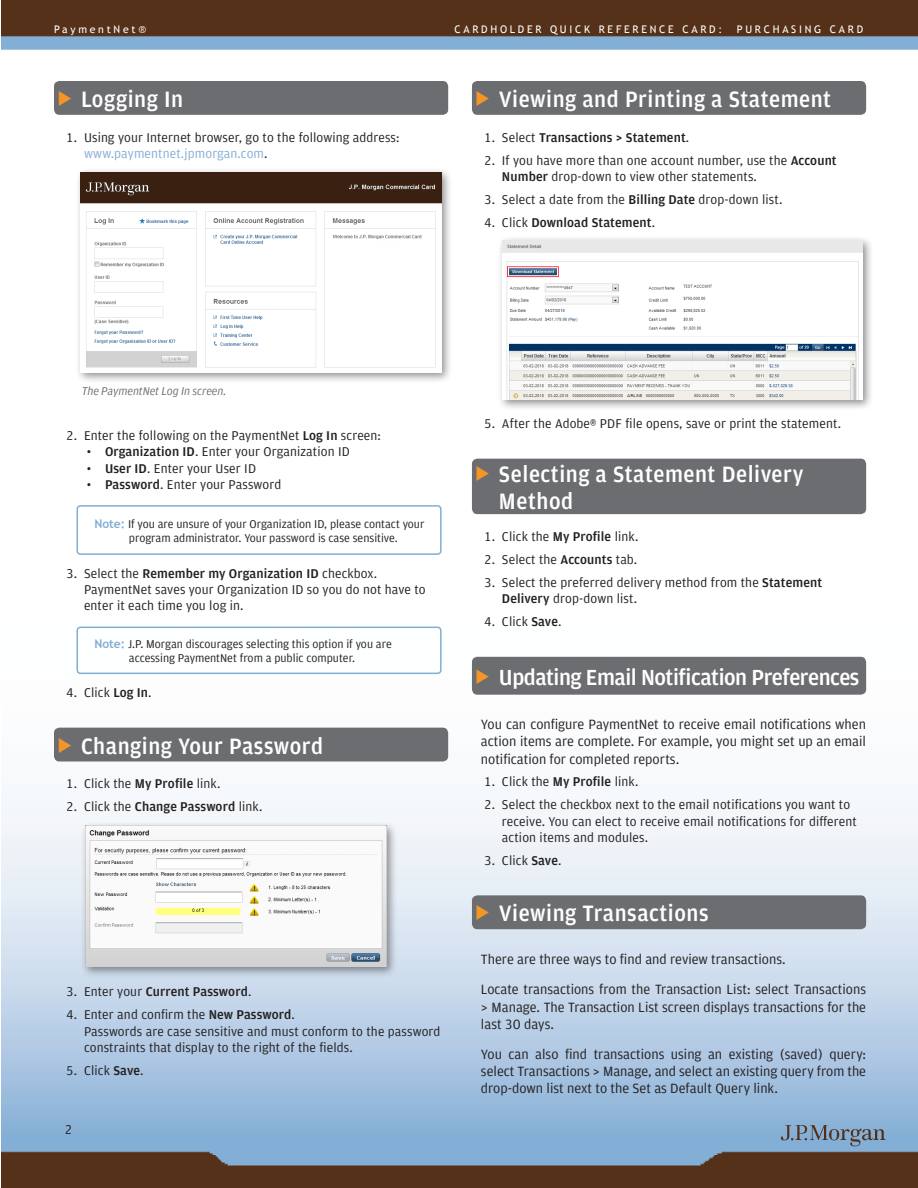
<style>
.page{position:relative;width:918px;height:1188px;background:#fff}
.page>*{position:absolute;margin:0;border:0;box-sizing:border-box;transform-origin:0 0}
.t1{font:700 23.7px/27px "Amplitude TF";letter-spacing:.025em;color:#fff;scale:.95 1}
.t2{font:700 23.1px "Amplitude TF";letter-spacing:-.02em;color:#fff}
.Topic_Body_Text{font:14.25px/17.1px "Amplitude TF";color:#231f20;text-align:justify}
.Numbered_List_Steps{font:13.5px/16.2px "Amplitude TF";letter-spacing:.01em;color:#231f20}
.Numbered_List_Step_1{font:13.5px/16.2px "Amplitude TF";letter-spacing:.01em;color:#231f20}
.Steps_Bullets__Level{font:13.5px "Amplitude TF";letter-spacing:.01em;color:#231f20}
.Numbered_List_Steps-2{font:700 13.5px "Amplitude TF";letter-spacing:.01em;color:#231f20}
.Numbered_List_Step_1-2{font:700 13.5px "Amplitude TF";letter-spacing:.01em;color:#231f20}
.t3{font:12px/14.4px "Amplitude TF";color:#231f20}
.t4{font:italic 12px "Amplitude TF";color:#6c6d70}
.Right_Top_Page_Heade{font:10.5px "Trebuchet MS";letter-spacing:.26em;color:#fff}
.Left_Top_Page_Header{font:10.5px "Trebuchet MS";letter-spacing:.26em;color:#fff}
.s1{color:#83aed3}
.s2{font-weight:400}
.s3{font-weight:700}
.s4{font-family:"Trebuchet MS";font-weight:700;color:#83aed3}
</style>
<div class="page">
<img style="left:1px;top:0;width:917px;height:1188px">
<svg style="left:781px;top:1125px;width:104px;height:21px;background:#7a94ad"></svg>
<div style="left:54px;top:81px;width:394px;height:34px;background:#6c6d70;border-radius:5px"></div>
<div style="left:76px;top:505px;width:366px;height:50px;border:2px solid #83aed3;border-radius:3px"></div>
<div style="left:76px;top:627px;width:366px;height:47px;border:2px solid #83aed3;border-radius:3px"></div>
<div style="left:54px;top:728px;width:394px;height:33px;background:#6c6d70;border-radius:5px"></div>
<div style="left:75px;top:167px;width:378px;height:216px;background:#231f20;opacity:.5"></div>
<img style="left:80px;top:173px;width:362px;height:199px">
<div style="left:80px;top:821px;width:318px;height:157px;background:#231f20;opacity:.5"></div>
<img style="left:85px;top:826px;width:302px;height:141px">
<div style="left:472px;top:81px;width:394px;height:34px;background:#6c6d70;border-radius:5px"></div>
<div style="left:472px;top:459px;width:394px;height:55px;background:#6c6d70;border-radius:5px"></div>
<div style="left:472px;top:657px;width:394px;height:38px;background:#6c6d70;border-radius:5px"></div>
<div style="left:472px;top:895px;width:394px;height:34px;background:#6c6d70;border-radius:5px"></div>
<div style="left:498px;top:235px;width:376px;height:176px;background:#231f20;opacity:.5"></div>
<img style="left:503px;top:240px;width:360px;height:160px">
<p class="Left_Top_Page_Header" style="left:54px;top:23px;width:93px">PaymentNet®</p>
<p class="t1" style="left:81px;top:86px;width:109px">Logging In</p>
<p class="Numbered_List_Step_1" style="left:84px;top:129px;width:317px;text-indent:-18px">1. Using your Internet browser, go to the following address: <span class="s1">www.paymentnet.jpmorgan.com</span>.</p>
<p class="Right_Top_Page_Heade" style="left:454px;top:23px;width:269px">CARDHOLDER QUICK REFERENCE CARD:</p>
<p class="Right_Top_Page_Heade" style="left:737px;top:23px;width:128px">PURCHASING CARD</p>
<p class="t1" style="left:499px;top:86px;width:351px">Viewing and Printing a Statement</p>
<p class="Numbered_List_Step_1-2" style="left:484px;top:130px;width:207px"><span class="s2">1. Select</span> Transactions &gt; Statement<span class="s2">.</span></p>
<p class="Numbered_List_Steps" style="left:502px;top:152px;width:336px;text-indent:-18px">2. If you have more than one account number, use the <span class="s3">Account<br>Number</span> drop-down to view other statements.</p>
<p class="Numbered_List_Steps" style="left:484px;top:191px;width:300px">3. Select a date from the <span class="s3">Billing Date</span> drop-down list.</p>
<p class="Numbered_List_Steps-2" style="left:484px;top:215px;width:172px"><span class="s2">4. Click</span> Download Statement<span class="s2">.</span></p>
<p class="t4" style="left:82px;top:384px;width:146px">The PaymentNet Log In screen.</p>
<p class="Numbered_List_Steps" style="left:66px;top:428px;width:316px">2. Enter the following on the PaymentNet <span class="s3">Log In</span> screen:</p>
<p class="Steps_Bullets__Level" style="left:87px;top:444px;width:264px">• <span class="s3">Organization ID</span>. Enter your Organization ID</p>
<p class="Steps_Bullets__Level" style="left:87px;top:461px;width:171px">• <span class="s3">User ID</span>. Enter your User ID</p>
<p class="Steps_Bullets__Level" style="left:87px;top:477px;width:196px">• <span class="s3">Password</span>. Enter your Password</p>
<p class="t3" style="left:129px;top:517px;width:297px;text-indent:-35px"><span class="s4">Note:</span> If you are unsure of your Organization ID, please contact your program administrator. Your password is case sensitive.</p>
<p class="Numbered_List_Steps" style="left:84px;top:565px;width:343px;text-indent:-18px">3. Select the <span class="s3">Remember my Organization ID</span> checkbox.<br>PaymentNet saves your Organization ID so you do not have to enter it each time you log in.</p>
<p class="t3" style="left:94px;top:637px;width:299px;text-align:center"><span class="s4">Note:</span> J.P. Morgan discourages selecting this option if you are accessing PaymentNet from a public computer.</p>
<p class="Numbered_List_Steps" style="left:66px;top:685px;width:87px">4. Click <span class="s3">Log In</span>.</p>
<p class="t1" style="left:81px;top:732px;width:256px">Changing Your Password</p>
<p class="Numbered_List_Step_1" style="left:66px;top:776px;width:156px">1. Click the <span class="s3">My Profile</span> link.</p>
<p class="Numbered_List_Steps" style="left:66px;top:799px;width:198px">2. Click the <span class="s3">Change Password</span> link.</p>
<p class="Numbered_List_Steps-2" style="left:66px;top:984px;width:187px"><span class="s2">3. Enter your</span> Current Password<span class="s2">.</span></p>
<p class="Numbered_List_Steps" style="left:84px;top:1007px;width:358px;text-indent:-18px">4. Enter and confirm the <span class="s3">New Password</span>.<br>Passwords are case sensitive and must conform to the password constraints that display to the right of the fields.</p>
<p class="Numbered_List_Steps" style="left:66px;top:1062px;width:79px">5. Click <span class="s3">Save</span>.</p>
<p class="Numbered_List_Steps" style="left:65px;top:1122px;width:9px">2</p>
<p class="Numbered_List_Steps" style="left:484px;top:416px;width:358px">5. After the Adobe® PDF file opens, save or print the statement.</p>
<p class="t1" style="left:499px;top:461px;width:322px">Selecting a Statement Delivery<br>Method</p>
<p class="Numbered_List_Step_1" style="left:484px;top:529px;width:156px">1. Click the <span class="s3">My Profile</span> link.</p>
<p class="Numbered_List_Steps" style="left:484px;top:552px;width:155px">2. Select the <span class="s3">Accounts</span> tab.</p>
<p class="Numbered_List_Steps" style="left:502px;top:575px;width:322px;text-indent:-18px">3. Select the preferred delivery method from the <span class="s3">Statement<br>Delivery</span> drop-down list.</p>
<p class="Numbered_List_Steps" style="left:484px;top:614px;width:79px">4. Click <span class="s3">Save</span>.</p>
<p class="t2" style="left:499px;top:664px;width:362px">Updating Email Notification Preferences</p>
<p class="Topic_Body_Text" style="left:481px;top:716px;width:387px">You can configure PaymentNet to receive email notifications when action items are complete. For example, you might set up an email notification for completed reports.</p>
<p class="Numbered_List_Step_1" style="left:484px;top:774px;width:156px">1. Click the <span class="s3">My Profile</span> link.</p>
<p class="Numbered_List_Steps" style="left:502px;top:797px;width:356px;text-indent:-18px">2. Select the checkbox next to the email notifications you want to receive. You can elect to receive email notifications for different action items and modules.</p>
<p class="Numbered_List_Steps" style="left:484px;top:852px;width:79px">3. Click <span class="s3">Save</span>.</p>
<p class="t1" style="left:499px;top:900px;width:222px">Viewing Transactions</p>
<p class="Topic_Body_Text" style="left:481px;top:951px;width:306px">There are three ways to find and review transactions.</p>
<p class="Topic_Body_Text" style="left:481px;top:981px;width:387px">Locate transactions from the Transaction List: select Transactions &gt; Manage. The Transaction List screen displays transactions for the last 30 days.</p>
<p class="Topic_Body_Text" style="left:481px;top:1046px;width:387px">You can also find transactions using an existing (saved) query: select Transactions &gt; Manage, and select an existing query from the drop-down list next to the Set as Default Query link.</p>
</div>
